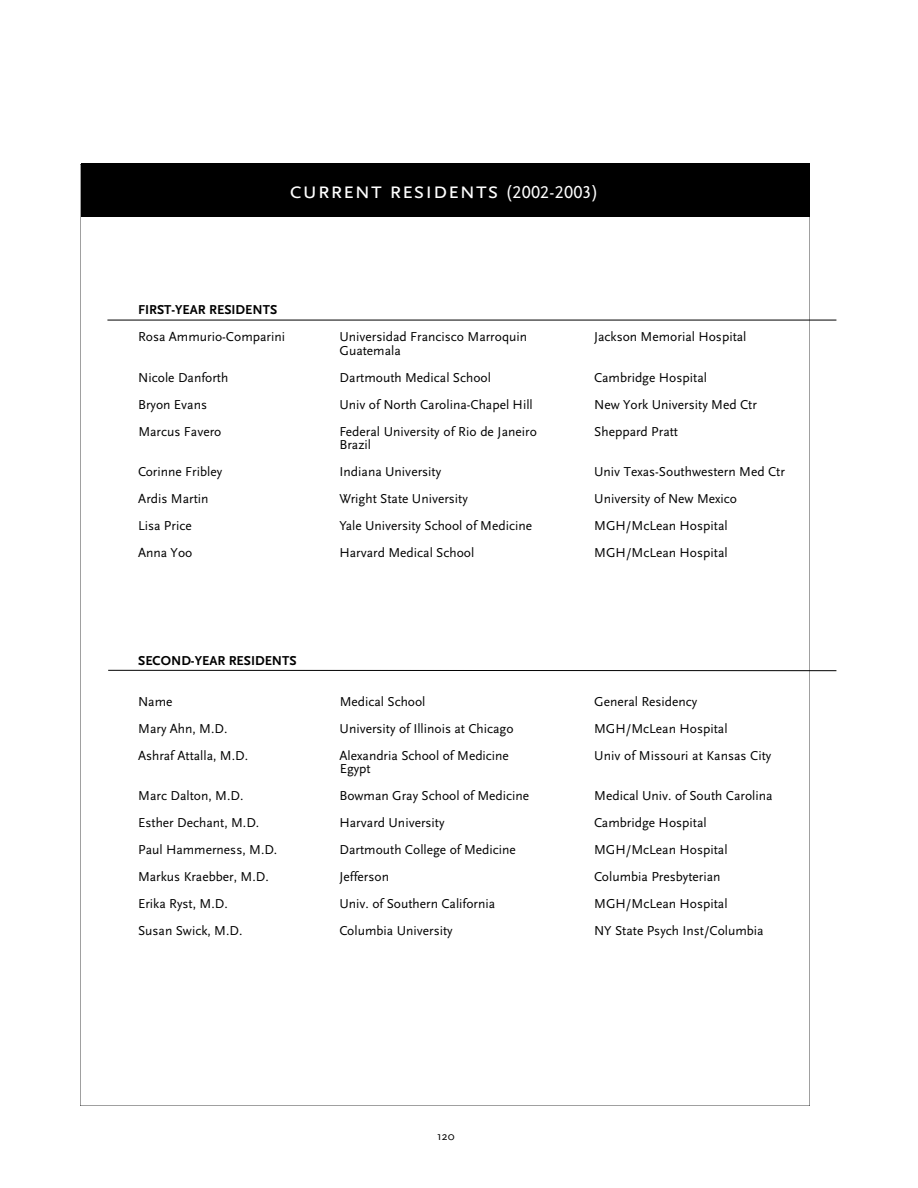
<style>
.page{position:relative;width:918px;height:1188px;background:#fff}
.page>*{position:absolute;margin:0;border:0;box-sizing:border-box;transform-origin:0 0}
.t1{font:24px "Scala Sans Caps";letter-spacing:.015em;color:#fff}
.t2{font:13.5px "Scala Sans";color:#000}
.t3{font:700 13.5px "Scala Sans";color:#000}
.t4{font:12px "Scala Sans";color:#000}
.s1{font-size:18px}
</style>
<div class="page">
<img style="left:81px;top:217px;width:729px;height:889px">
<div style="left:81px;top:163px;width:729px;height:54px;background:#000"></div>
<hr style="left:108px;top:670px;width:728px;height:1px;background:#000">
<hr style="left:107px;top:320px;width:729px;height:1px;background:#000">
<h1 class="t1" style="left:290px;top:178px;width:310px">current residents <span class="s1">(2 0 0 2 - 2 0 0 3)</span></h1>
<p class="t3" style="left:138px;top:304px;width:141px">FIRST-YEAR RESIDENTS</p>
<p class="t2" style="left:138px;top:331px;width:149px">Rosa Ammurio-Comparini</p>
<p class="t2" style="left:339px;top:331px;width:189px">Universidad Francisco Marroquin</p>
<p class="t2" style="left:594px;top:331px;width:154px">Jackson Memorial Hospital</p>
<p class="t2" style="left:340px;top:345px;width:63px">Guatemala</p>
<p class="t2" style="left:138px;top:372px;width:92px">Nicole Danforth</p>
<p class="t2" style="left:340px;top:372px;width:153px">Dartmouth Medical School</p>
<p class="t2" style="left:594px;top:372px;width:114px">Cambridge Hospital</p>
<p class="t2" style="left:138px;top:399px;width:71px">Bryon Evans</p>
<p class="t2" style="left:339px;top:399px;width:195px">Univ of North Carolina-Chapel Hill</p>
<p class="t2" style="left:594px;top:399px;width:164px">New York University Med Ctr</p>
<p class="t2" style="left:138px;top:426px;width:85px">Marcus Favero</p>
<p class="t2" style="left:340px;top:426px;width:199px">Federal University of Rio de Janeiro</p>
<p class="t2" style="left:594px;top:426px;width:85px">Sheppard Pratt</p>
<p class="t2" style="left:339px;top:439px;width:33px">Brazil</p>
<p class="t2" style="left:138px;top:466px;width:85px">Corinne Fribley</p>
<p class="t2" style="left:340px;top:466px;width:103px">Indiana University</p>
<p class="t2" style="left:594px;top:466px;width:192px">Univ Texas-Southwestern Med Ctr</p>
<p class="t2" style="left:138px;top:493px;width:72px">Ardis Martin</p>
<p class="t2" style="left:339px;top:493px;width:130px">Wright State University</p>
<p class="t2" style="left:594px;top:493px;width:144px">University of New Mexico</p>
<p class="t2" style="left:138px;top:520px;width:55px">Lisa Price</p>
<p class="t2" style="left:339px;top:520px;width:194px">Yale University School of Medicine</p>
<p class="t2" style="left:594px;top:520px;width:135px">MGH/McLean Hospital</p>
<p class="t2" style="left:138px;top:547px;width:56px">Anna Yoo</p>
<p class="t2" style="left:339px;top:547px;width:136px">Harvard Medical School</p>
<p class="t2" style="left:594px;top:547px;width:135px">MGH/McLean Hospital</p>
<p class="t3" style="left:138px;top:655px;width:160px">SECOND-YEAR RESIDENTS</p>
<p class="t2" style="left:138px;top:696px;width:36px">Name</p>
<p class="t2" style="left:340px;top:696px;width:87px">Medical School</p>
<p class="t2" style="left:594px;top:696px;width:105px">General Residency</p>
<p class="t2" style="left:138px;top:723px;width:91px">Mary Ahn, M.D.</p>
<p class="t2" style="left:340px;top:723px;width:176px">University of Illinois at Chicago</p>
<p class="t2" style="left:594px;top:723px;width:135px">MGH/McLean Hospital</p>
<p class="t2" style="left:138px;top:750px;width:112px">Ashraf Attalla, M.D.</p>
<p class="t2" style="left:340px;top:750px;width:171px">Alexandria School of Medicine</p>
<p class="t2" style="left:594px;top:750px;width:179px">Univ of Missouri at Kansas City</p>
<p class="t2" style="left:340px;top:763px;width:33px">Egypt</p>
<p class="t2" style="left:138px;top:790px;width:107px">Marc Dalton, M.D.</p>
<p class="t2" style="left:339px;top:790px;width:191px">Bowman Gray School of Medicine</p>
<p class="t2" style="left:594px;top:790px;width:180px">Medical Univ. of South Carolina</p>
<p class="t2" style="left:138px;top:817px;width:123px">Esther Dechant, M.D.</p>
<p class="t2" style="left:339px;top:817px;width:107px">Harvard University</p>
<p class="t2" style="left:594px;top:817px;width:114px">Cambridge Hospital</p>
<p class="t2" style="left:138px;top:844px;width:141px">Paul Hammerness, M.D.</p>
<p class="t2" style="left:340px;top:844px;width:178px">Dartmouth College of Medicine</p>
<p class="t2" style="left:594px;top:844px;width:135px">MGH/McLean Hospital</p>
<p class="t2" style="left:138px;top:871px;width:132px">Markus Kraebber, M.D.</p>
<p class="t2" style="left:340px;top:871px;width:51px">Jefferson</p>
<p class="t2" style="left:594px;top:871px;width:128px">Columbia Presbyterian</p>
<p class="t2" style="left:138px;top:898px;width:91px">Erika Ryst, M.D.</p>
<p class="t2" style="left:339px;top:898px;width:157px">Univ. of Southern California</p>
<p class="t2" style="left:594px;top:898px;width:135px">MGH/McLean Hospital</p>
<p class="t2" style="left:138px;top:925px;width:106px">Susan Swick, M.D.</p>
<p class="t2" style="left:339px;top:925px;width:115px">Columbia University</p>
<p class="t2" style="left:594px;top:925px;width:171px">NY State Psych Inst/Columbia</p>
<p class="t4" style="left:437px;top:1131px;width:19px">120</p>
</div>
